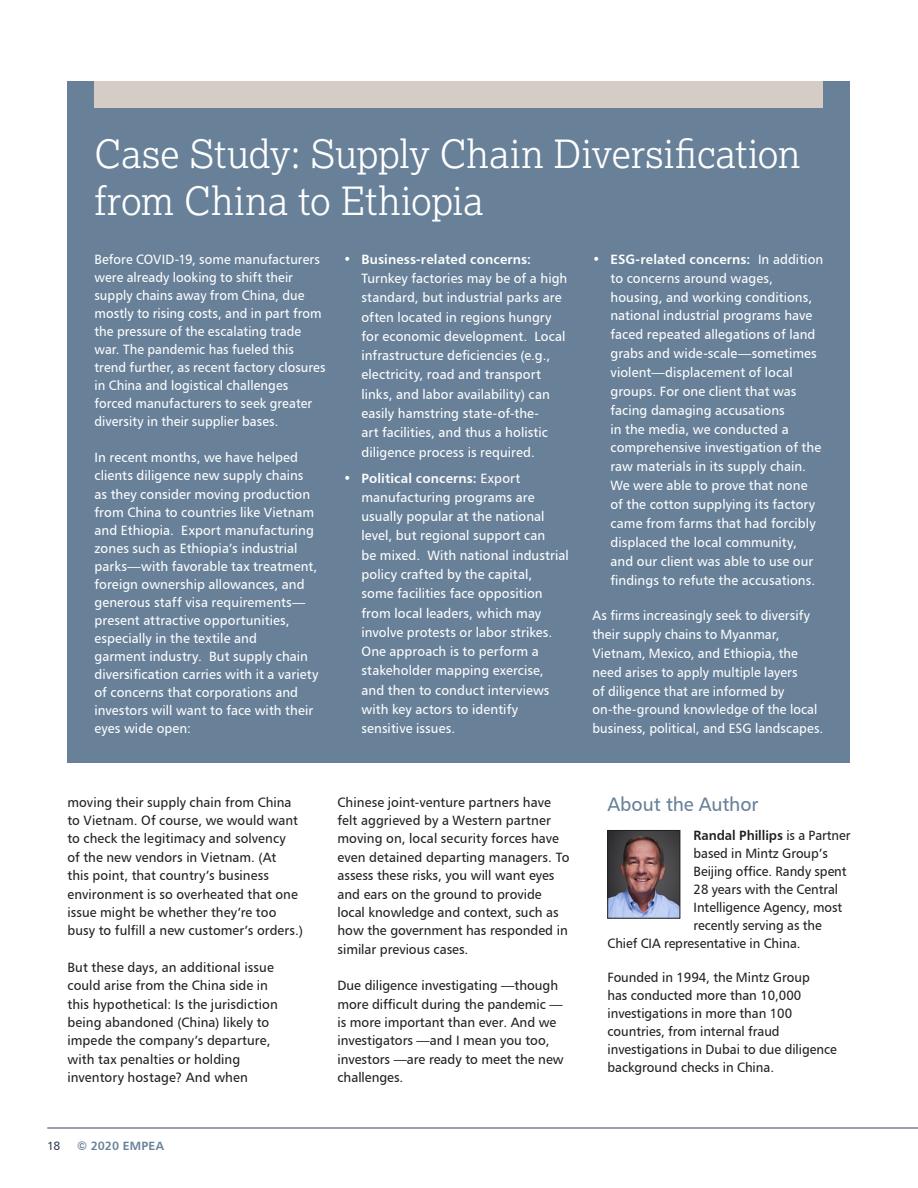
<style>
.page{position:relative;width:918px;height:1188px;background:#fff}
.page>*{position:absolute;margin:0;border:0;box-sizing:border-box;transform-origin:0 0}
.Headlines{font:300 39px/46.8px "Lexia";color:#fff}
.Body_Copy{font:19.5px "Humanist 777 BT Roman B";letter-spacing:-.005em;color:#688199}
.body_bullets{font:13.5px/19.4px "Humanist 777 BT Roman B";letter-spacing:.005em;color:#fff}
.Body_Copy-2{font:13.5px/18.3px "Humanist 777 BT Roman B";color:#231f20}
.Body_Copy-3{font:13.5px/18px "Humanist 777 BT Roman B";letter-spacing:.005em;color:#fff;scale:.96 1}
.Body_Copy-4{font:13.5px/18px "Humanist 777 BT Roman B";letter-spacing:.005em;color:#fff}
.Body_Copy-5{font:13.5px "Humanist 777 BT Roman B";color:#231f20;scale:.96 1}
.Body_Copy-6{font:13.5px "Humanist 777 BT Bold B";letter-spacing:-.005em;color:#231f20;scale:.96 1}
.t1{font:12px "Humanist 777 BT Bold B";letter-spacing:.015em;color:#688199}
.t2{font:12px "Humanist 777 BT Roman B";color:#324153}
.s1{font-family:"Humanist 777 BT Bold B"}
.s2{font-family:"Humanist 777 BT Roman B"}
</style>
<div class="page">
<hr style="left:47px;top:1128px;width:871px;height:1px;background:#324153">
<div style="left:68px;top:81px;width:782px;height:681px;background:#688199"></div>
<div style="left:94px;top:81px;width:730px;height:27px;background:#d4ccc5"></div>
<img style="left:610px;top:832px;width:68px;height:84px">
<div style="left:608px;top:830px;width:72px;height:88px;border:1px solid #231f20"></div>
<p class="Headlines" style="left:94px;top:130px;width:707px">Case Study: Supply Chain Diversification from China to Ethiopia</p>
<p class="Body_Copy-3" style="left:94px;top:250px;width:242px">Before COVID-19, some manufacturers were already looking to shift their supply chains away from China, due mostly to rising costs, and in part from the pressure of the escalating trade war. The pandemic has fueled this trend further, as recent factory closures in China and logistical challenges forced manufacturers to seek greater diversity in their supplier bases.</p>
<p class="Body_Copy-4" style="left:94px;top:448px;width:226px">In recent months, we have helped clients diligence new supply chains as they consider moving production from China to countries like Vietnam and Ethiopia. Export manufacturing zones such as Ethiopia’s industrial parks—with favorable tax treatment, foreign ownership allowances, and generous staff visa requirements— present attractive opportunities, especially in the textile and<br>garment industry. But supply chain diversification carries with it a variety of concerns that corporations and investors will want to face with their eyes wide open:</p>
<p class="body_bullets" style="left:362px;top:249px;width:207px;text-indent:-18px"><span class="s1">• Business-related concerns:<br></span>Turnkey factories may be of a high standard, but industrial parks are often located in regions hungry for economic development. Local infrastructure deficiencies (e.g., electricity, road and transport links, and labor availability) can easily hamstring state-of-the-<br>art facilities, and thus a holistic diligence process is required.</p>
<p class="body_bullets" style="left:362px;top:468px;width:209px;text-indent:-18px"><span class="s1">• Political concerns:</span> Export manufacturing programs are usually popular at the national level, but regional support can<br>be mixed. With national industrial policy crafted by the capital,<br>some facilities face opposition from local leaders, which may involve protests or labor strikes.<br>One approach is to perform a stakeholder mapping exercise, and then to conduct interviews with key actors to identify sensitive issues.</p>
<p class="body_bullets" style="left:610px;top:249px;width:214px;line-height:18.9px;text-indent:-18px"><span class="s1">• ESG-related concerns:</span> In addition to concerns around wages, housing, and working conditions, national industrial programs have faced repeated allegations of land grabs and wide-scale—sometimes violent—displacement of local groups. For one client that was facing damaging accusations<br>in the media, we conducted a comprehensive investigation of the raw materials in its supply chain.<br>We were able to prove that none<br>of the cotton supplying its factory came from farms that had forcibly displaced the local community,<br>and our client was able to use our findings to refute the accusations.</p>
<p class="Body_Copy-3" style="left:592px;top:606px;width:242px;line-height:18.9px">As firms increasingly seek to diversify their supply chains to Myanmar, Vietnam, Mexico, and Ethiopia, the need arises to apply multiple layers<br>of diligence that are informed by on-the-ground knowledge of the local business, political, and ESG landscapes.</p>
<p class="Body_Copy-2" style="left:68px;top:793px;width:237px">moving their supply chain from China to Vietnam. Of course, we would want to check the legitimacy and solvency<br>of the new vendors in Vietnam. (At<br>this point, that country’s business environment is so overheated that one issue might be whether they’re too busy to fulfill a new customer’s orders.)</p>
<p class="Body_Copy-2" style="left:68px;top:958px;width:212px">But these days, an additional issue could arise from the China side in this hypothetical: Is the jurisdiction being abandoned (China) likely to impede the company’s departure, with tax penalties or holding inventory hostage? And when</p>
<p class="t2" style="left:47px;top:1138px;width:15px">18</p>
<p class="t1" style="left:77px;top:1138px;width:88px">© 2020 EMPEA</p>
<p class="Body_Copy-2" style="left:338px;top:793px;width:233px">Chinese joint-venture partners have felt aggrieved by a Western partner moving on, local security forces have even detained departing managers. To assess these risks, you will want eyes and ears on the ground to provide local knowledge and context, such as how the government has responded in similar previous cases.</p>
<p class="Body_Copy-2" style="left:338px;top:976px;width:228px">Due diligence investigating —though more difficult during the pandemic — is more important than ever. And we investigators —and I mean you too, investors —are ready to meet the new challenges.</p>
<p class="Body_Copy" style="left:608px;top:792px;width:152px">About the Author</p>
<p class="Body_Copy-6" style="left:694px;top:827px;width:165px">Randal Phillips <span class="s2">is a Partner</span></p>
<p class="Body_Copy-5" style="left:694px;top:845px;width:142px">based in Mintz Group’s</p>
<p class="Body_Copy-5" style="left:694px;top:863px;width:161px">Beijing office. Randy spent</p>
<p class="Body_Copy-5" style="left:694px;top:881px;width:152px">28 years with the Central</p>
<p class="Body_Copy-5" style="left:694px;top:899px;width:156px">Intelligence Agency, most</p>
<p class="Body_Copy-5" style="left:694px;top:917px;width:135px">recently serving as the</p>
<p class="Body_Copy-5" style="left:608px;top:935px;width:203px">Chief CIA representative in China.</p>
<p class="Body_Copy-2" style="left:608px;top:968px;width:231px">Founded in 1994, the Mintz Group<br>has conducted more than 10,000 investigations in more than 100 countries, from internal fraud investigations in Dubai to due diligence background checks in China.</p>
</div>
